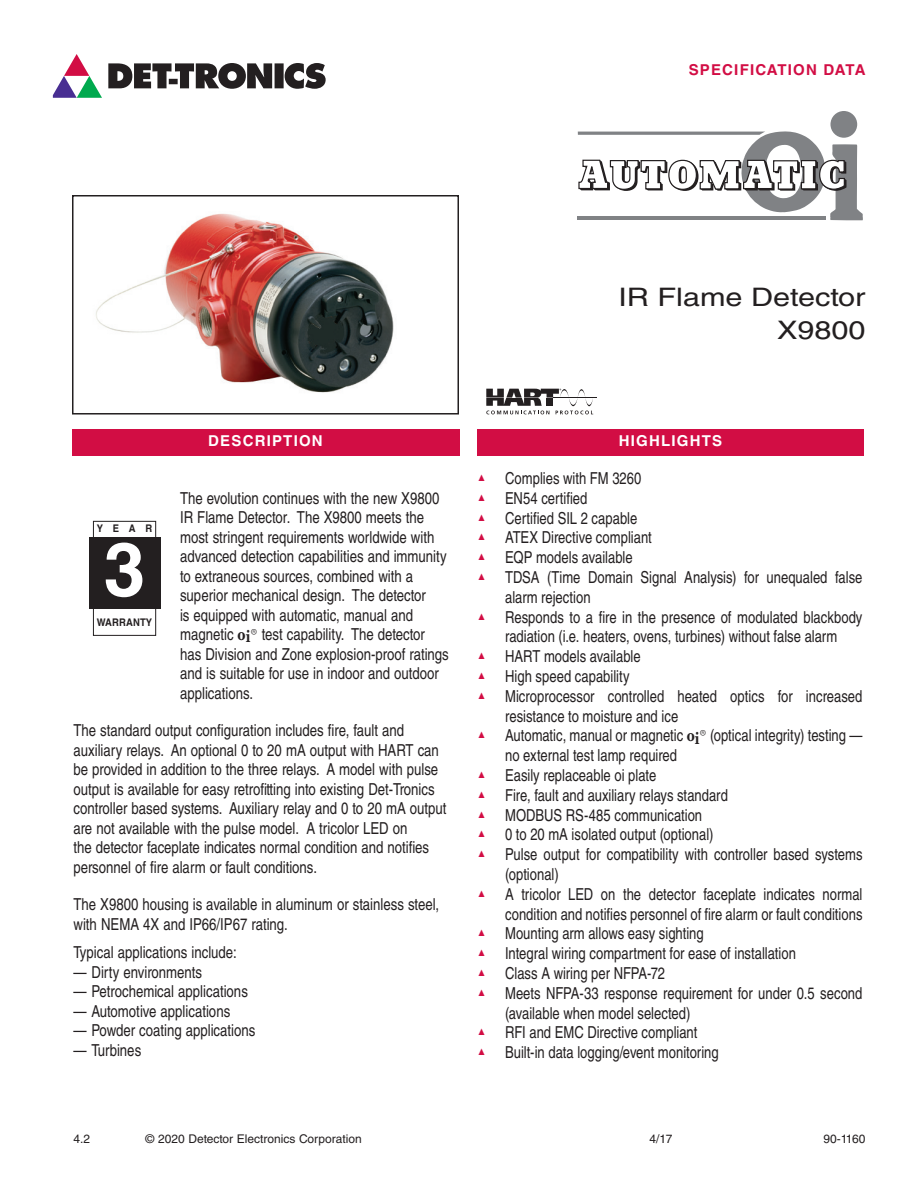
<style>
.page{position:relative;width:918px;height:1188px;background:#fff}
.page>*{position:absolute;margin:0;border:0;box-sizing:border-box;transform-origin:0 0}
.t1{font:700 75px "Helvetica LT Std";color:#fff}
.headline{font:25.5px "Helvetica LT Std";color:#231f20;scale:1.2 1}
.TEXT{font:16.5px/19.5px "Helvetica LT Std";color:#231f20;scale:.8 1}
.TEXT-2{font:16.5px/19.8px "Helvetica LT Std";color:#231f20;scale:.79 1}
.headline-2{font:700 15px "Helvetica LT Std";letter-spacing:.08em;color:#fff}
.headline-3{font:700 15px "Helvetica LT Std";letter-spacing:.08em;color:#d20d44}
.t2{font:12px "Helvetica LT Std";color:#231f20}
.t3{font:700 10.5px "Helvetica LT Std";letter-spacing:.015em;color:#231f20;scale:.9 1}
.s1{font-family:"New Century Schlbk LT Std";font-weight:700}
.s2{font-style:italic;font-size:15px}
</style>
<div class="page">
<img style="left:96px;top:213px;width:298px;height:180px">
<div style="left:72px;top:195px;width:387px;height:220px;border:2px solid #231f20"></div>
<hr style="left:577px;top:217px;width:249px;height:3px;background:#808285">
<div style="left:830px;top:111px;width:27px;height:27px;background:#808285;border-radius:50%"></div>
<svg style="left:578px;top:131px;width:285px;height:89px"></svg>
<svg style="left:486px;top:388px;width:111px;height:27px"></svg>
<div style="left:93px;top:521px;width:63px;height:115px;border:1px solid #231f20"></div>
<div style="left:89px;top:537px;width:72px;height:72px;background:#231f20"></div>
<div style="left:72px;top:429px;width:387px;height:27px;background:#d20d44"></div>
<div style="left:477px;top:429px;width:387px;height:27px;background:#d20d44"></div>
<svg style="left:53px;top:54px;width:49px;height:44px"></svg>
<svg style="left:108px;top:63px;width:218px;height:26px"></svg>
<p class="headline-3" style="left:689px;top:60px;width:178px">SPECIFICATION DATA</p>
<p class="headline" style="left:618px;top:282px;width:207px">IR Flame Detector</p>
<p class="headline" style="left:777px;top:315px;width:75px">X9800</p>
<p class="headline-2" style="left:208px;top:432px;width:116px">DESCRIPTION</p>
<p class="headline-2" style="left:619px;top:432px;width:105px">HIGHLIGHTS</p>
<p class="TEXT" style="left:180px;top:488px;width:338px">The evolution continues with the new X9800<br>IR Flame Detector. The X9800 meets the most stringent requirements worldwide with advanced detection capabilities and immunity to extraneous sources, combined with a superior mechanical design. The detector<br>is equipped with automatic, manual and magnetic <span class="s1">oi</span><span class="s2">®</span> test capability. The detector has Division and Zone explosion-proof ratings and is suitable for use in indoor and outdoor applications.</p>
<p class="TEXT" style="left:74px;top:720px;width:468px">The standard output configuration includes fire, fault and auxiliary relays. An optional 0 to 20 mA output with HART can be provided in addition to the three relays. A model with pulse output is available for easy retrofitting into existing Det-Tronics controller based systems. Auxiliary relay and 0 to 20 mA output are not available with the pulse model. A tricolor LED on<br>the detector faceplate indicates normal condition and notifies personnel of fire alarm or fault conditions.</p>
<p class="TEXT" style="left:74px;top:894px;width:459px">The X9800 housing is available in aluminum or stainless steel, with NEMA 4X and IP66/IP67 rating.</p>
<p class="TEXT" style="left:74px;top:942px;width:206px">Typical applications include:</p>
<p class="TEXT" style="left:74px;top:962px;width:162px">— Dirty environments</p>
<p class="TEXT" style="left:74px;top:981px;width:220px">— Petrochemical applications</p>
<p class="TEXT" style="left:74px;top:1001px;width:197px">— Automotive applications</p>
<p class="TEXT" style="left:74px;top:1020px;width:229px">— Powder coating applications</p>
<p class="TEXT" style="left:74px;top:1040px;width:86px">— Turbines</p>
<p class="t3" style="left:97px;top:522px;width:63px">YEAR</p>
<p class="t1" style="left:104px;top:524px;width:43px">3</p>
<p class="t3" style="left:97px;top:616px;width:63px">WARRANTY</p>
<p class="TEXT-2" style="left:505px;top:468px;width:174px">Complies with FM 3260</p>
<p class="TEXT-2" style="left:505px;top:488px;width:106px">EN54 certified</p>
<p class="TEXT-2" style="left:505px;top:508px;width:169px">Certified SIL 2 capable</p>
<p class="TEXT-2" style="left:505px;top:528px;width:187px">ATEX Directive compliant</p>
<p class="TEXT-2" style="left:505px;top:548px;width:163px">EQP models available</p>
<p class="TEXT-2" style="left:505px;top:567px;width:454px">TDSA (Time Domain Signal Analysis) for unequaled false alarm rejection</p>
<p class="TEXT-2" style="left:505px;top:607px;width:454px">Responds to a fire in the presence of modulated blackbody radiation (i.e. heaters, ovens, turbines) without false alarm</p>
<p class="TEXT-2" style="left:505px;top:647px;width:173px">HART models available</p>
<p class="TEXT-2" style="left:505px;top:666px;width:159px">High speed capability</p>
<p class="TEXT-2" style="left:505px;top:686px;width:454px">Microprocessor controlled heated optics for increased resistance to moisture and ice</p>
<p class="TEXT-2" style="left:505px;top:726px;width:454px">Automatic, manual or magnetic <span class="s1">oi</span><span class="s2">®</span> (optical integrity) testing — no external test lamp required</p>
<p class="TEXT-2" style="left:505px;top:765px;width:193px">Easily replaceable oi plate</p>
<p class="TEXT-2" style="left:505px;top:785px;width:284px">Fire, fault and auxiliary relays standard</p>
<p class="TEXT-2" style="left:505px;top:805px;width:251px">MODBUS RS-485 communication</p>
<p class="TEXT-2" style="left:505px;top:825px;width:265px">0 to 20 mA isolated output (optional)</p>
<p class="TEXT-2" style="left:505px;top:845px;width:454px">Pulse output for compatibility with controller based systems (optional)</p>
<p class="TEXT-2" style="left:505px;top:884px;width:454px">A tricolor LED on the detector faceplate indicates normal condition and notifies personnel of fire alarm or fault conditions</p>
<p class="TEXT-2" style="left:505px;top:924px;width:253px">Mounting arm allows easy sighting</p>
<p class="TEXT-2" style="left:505px;top:944px;width:370px">Integral wiring compartment for ease of installation</p>
<p class="TEXT-2" style="left:505px;top:963px;width:204px">Class A wiring per NFPA-72</p>
<p class="TEXT-2" style="left:505px;top:983px;width:454px">Meets NFPA-33 response requirement for under 0.5 second (available when model selected)</p>
<p class="TEXT-2" style="left:505px;top:1023px;width:245px">RFI and EMC Directive compliant</p>
<p class="TEXT-2" style="left:505px;top:1043px;width:272px">Built-in data logging/event monitoring</p>
<p class="t2" style="left:74px;top:1131px;width:18px">4.2</p>
<p class="t2" style="left:146px;top:1131px;width:218px">© 2020 Detector Electronics Corporation</p>
<p class="t2" style="left:650px;top:1131px;width:24px">4/17</p>
<p class="t2" style="left:823px;top:1131px;width:44px">90-1160</p>
</div>
